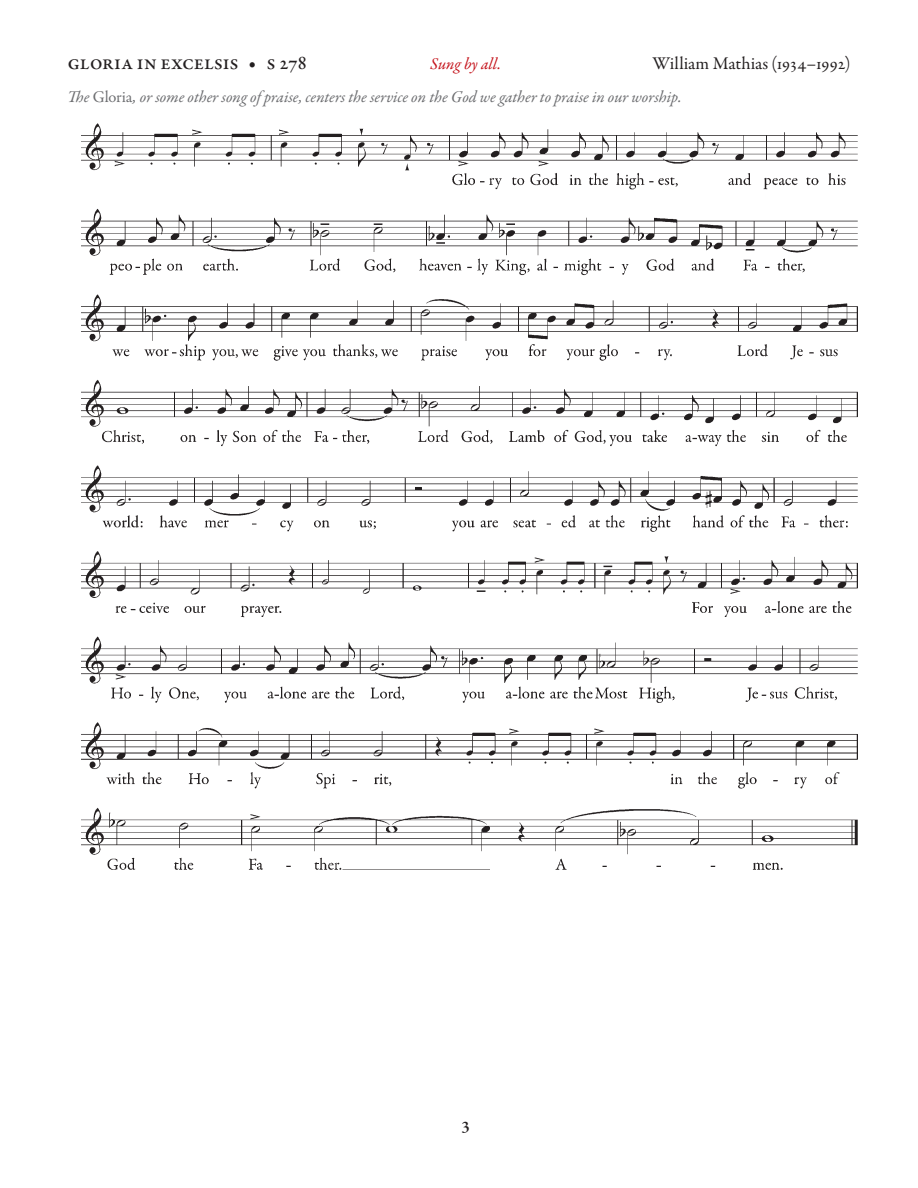
<style>
.page{position:relative;width:918px;height:1188px;background:#fff}
.page>*{position:absolute;margin:0;border:0;box-sizing:border-box;transform-origin:0 0}
.t1{font:500 21px "Garamond Premr Pro";letter-spacing:-.01em;color:#231f20}
.t2{font:18px "Garamond Premr Pro";letter-spacing:-.02em;color:#231f20}
._1_ANNOTATIONS{font:italic 16.5px "Garamond Premr Pro";letter-spacing:-.005em;color:#6c6d70}
.Title_Tune{font:italic 16.5px "Garamond Premr Pro";color:#c4121a}
.t3{font:600 16.5px "Garamond Premr Pro";color:#231f20}
.s1{font-size:16.5px}
.s2{font-style:normal}
</style>
<div class="page">
<img style="left:81px;top:124px;width:777px;height:745px">
<p class="t1" style="left:68px;top:50px;width:241px">gloria in excelsis <span class="s1">•</span> s 278</p>
<p class="t2" style="left:652px;top:53px;width:200px">William Mathias (1934–1992)</p>
<p class="_1_ANNOTATIONS" style="left:68px;top:87px;width:616px">The <span class="s2">Gloria</span>, or some other song of praise, centers the service on the God we gather to praise in our worship.</p>
<p class="Title_Tune" style="left:430px;top:53px;width:72px">Sung by all.</p>
<p class="t3" style="left:462px;top:1117px;width:10px">3</p>
</div>
